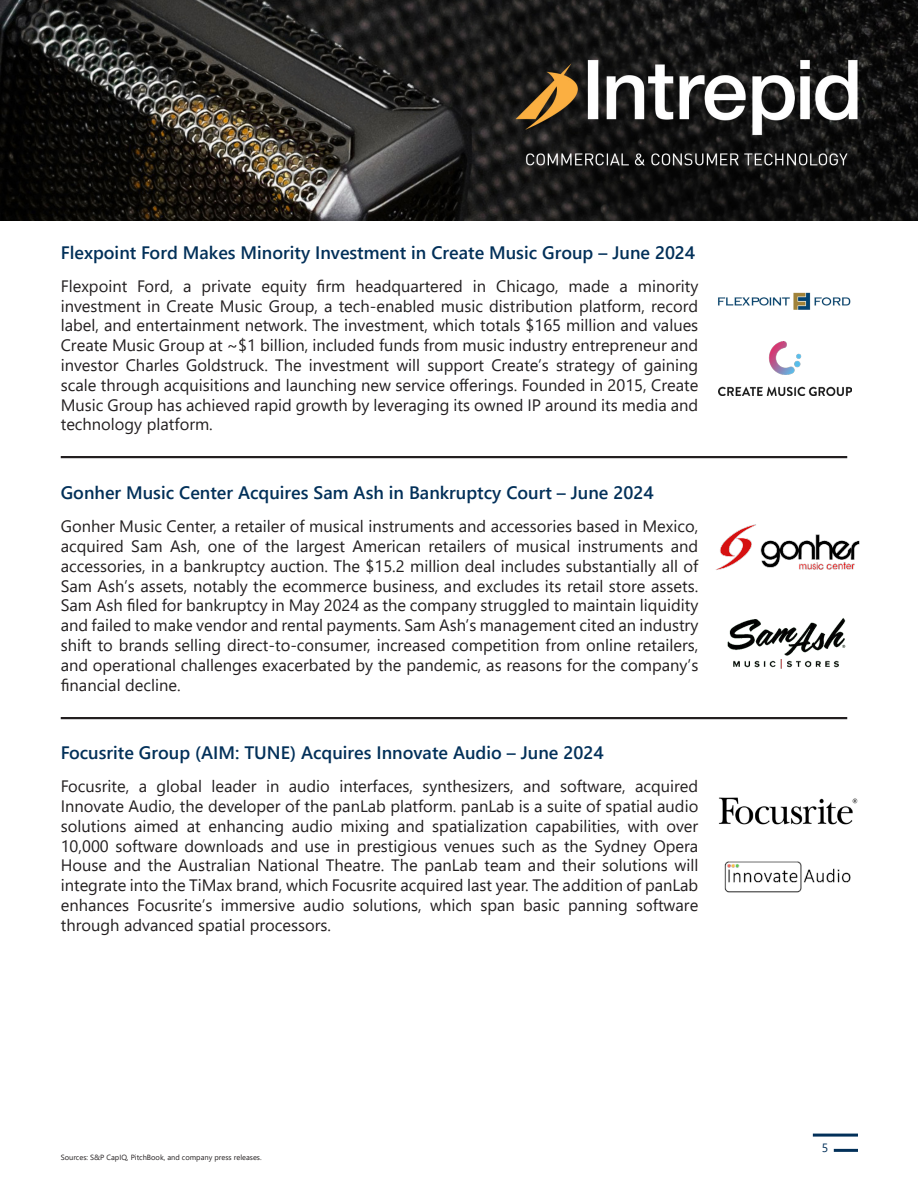
<style>
.page{position:relative;width:918px;height:1188px;background:#fff}
.page>*{position:absolute;margin:0;border:0;box-sizing:border-box;transform-origin:0 0}
.Paragraph_Style_1{font:700 18px "Yu Gothic UI";color:#023059}
.Paragraph_Style_1-2{font:16.5px/19.8px "Yu Gothic UI";color:#231f20;text-align:justify}
.t1{font:12px "Yu Gothic UI";color:#023059}
.t2{font:7.5px "Yu Gothic UI";color:#231f20}
</style>
<div class="page">
<div style="left:61px;top:456px;width:786px;height:2px;border:2px solid #231f20"></div>
<div style="left:61px;top:717px;width:786px;height:2px;border:2px solid #231f20"></div>
<img style="left:0;top:0;width:918px;height:220px">
<hr style="left:813px;top:1134px;width:45px;height:3px;background:#023059">
<hr style="left:834px;top:1149px;width:24px;height:3px;background:#023059">
<img style="left:719px;top:342px;width:132px;height:53px">
<img style="left:716px;top:524px;width:144px;height:46px">
<img style="left:727px;top:618px;width:119px;height:51px">
<img style="left:718px;top:797px;width:140px;height:28px">
<img style="left:724px;top:861px;width:127px;height:32px">
<img style="left:718px;top:292px;width:133px;height:18px">
<p class="Paragraph_Style_1" style="left:61px;top:242px;width:636px">Flexpoint Ford Makes Minority Investment in Create Music Group – June 2024</p>
<p class="Paragraph_Style_1-2" style="left:61px;top:274px;width:639px">Flexpoint Ford, a private equity firm headquartered in Chicago, made a minority investment in Create Music Group, a tech-enabled music distribution platform, record label, and entertainment network. The investment, which totals $165 million and values Create Music Group at ~$1 billion, included funds from music industry entrepreneur and investor Charles Goldstruck. The investment will support Create’s strategy of gaining scale through acquisitions and launching new service offerings. Founded in 2015, Create Music Group has achieved rapid growth by leveraging its owned IP around its media and technology platform.</p>
<p class="Paragraph_Style_1" style="left:61px;top:482px;width:595px">Gonher Music Center Acquires Sam Ash in Bankruptcy Court – June 2024</p>
<p class="Paragraph_Style_1-2" style="left:61px;top:514px;width:639px">Gonher Music Center, a retailer of musical instruments and accessories based in Mexico, acquired Sam Ash, one of the largest American retailers of musical instruments and accessories, in a bankruptcy auction. The $15.2 million deal includes substantially all of Sam Ash’s assets, notably the ecommerce business, and excludes its retail store assets.<br>Sam Ash filed for bankruptcy in May 2024 as the company struggled to maintain liquidity and failed to make vendor and rental payments. Sam Ash’s management cited an industry shift to brands selling direct-to-consumer, increased competition from online retailers, and operational challenges exacerbated by the pandemic, as reasons for the company’s financial decline.</p>
<p class="Paragraph_Style_1" style="left:61px;top:742px;width:545px">Focusrite Group (AIM: TUNE) Acquires Innovate Audio – June 2024</p>
<p class="Paragraph_Style_1-2" style="left:61px;top:774px;width:639px">Focusrite, a global leader in audio interfaces, synthesizers, and software, acquired Innovate Audio, the developer of the panLab platform. panLab is a suite of spatial audio solutions aimed at enhancing audio mixing and spatialization capabilities, with over 10,000 software downloads and use in prestigious venues such as the Sydney Opera House and the Australian National Theatre. The panLab team and their solutions will integrate into the TiMax brand, which Focusrite acquired last year. The addition of panLab enhances Focusrite’s immersive audio solutions, which span basic panning software through advanced spatial processors.</p>
<p class="t2" style="left:61px;top:1151px;width:203px">Sources: S&amp;P CapIQ, PitchBook, and company press releases.</p>
<p class="t1" style="left:822px;top:1137px;width:8px">5</p>
</div>
